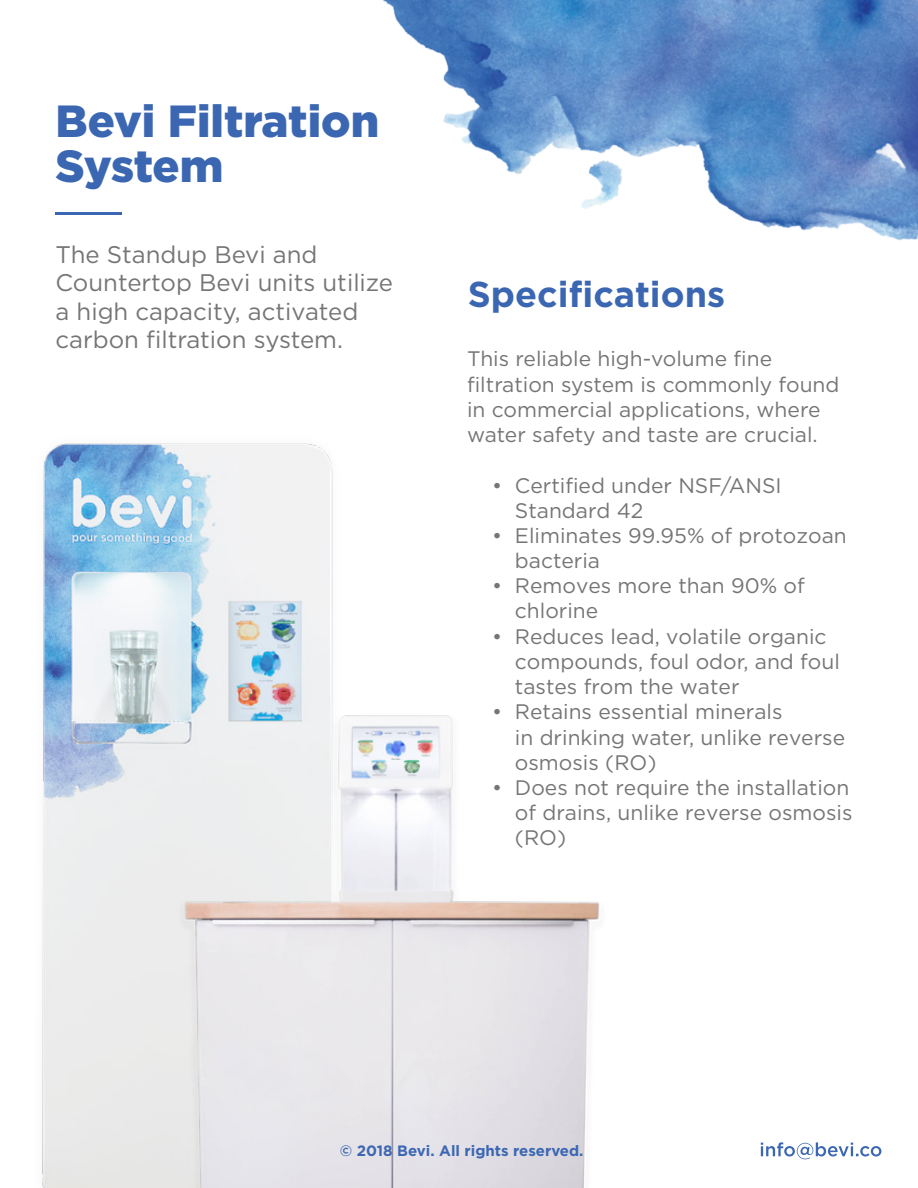
<style>
.page{position:relative;width:918px;height:1188px;background:#fff}
.page>*{position:absolute;margin:0;border:0;box-sizing:border-box;transform-origin:0 0}
.t1{font:900 45px/45px "Gotham";color:#3b67b2}
.t2{font:700 36px "Gotham";color:#3b67b2}
.t3{font:24px/28.5px "Gotham";color:#767576}
.t4{font:21px/25.2px "Gotham";color:#767576}
.t5{font:700 15px "Gotham";color:#3b67b2}
</style>
<div class="page">
<img style="left:42px;top:443px;width:291px;height:745px">
<img style="left:165px;top:560px;width:435px;height:628px">
<hr style="left:56px;top:212px;width:66px;height:3px;background:#3b67b2">
<svg style="left:761px;top:1142px;width:120px;height:17px"></svg>
<img style="left:383px;top:0;width:535px;height:240px">
<h1 class="t1" style="left:56px;top:97px;width:325px">Bevi Filtration<br>System</h1>
<p class="t3" style="left:56px;top:239px;width:339px">The Standup Bevi and<br>Countertop Bevi units utilize a high capacity, activated carbon filtration system.</p>
<h2 class="t2" style="left:468px;top:273px;width:259px">Specifications</h2>
<p class="t4" style="left:467px;top:346px;width:374px">This reliable high-volume fine filtration system is commonly found in commercial applications, where water safety and taste are crucial.</p>
<p class="t4" style="left:515px;top:472px;width:268px;text-indent:-23px">• Certified under NSF/ANSI<br>Standard 42</p>
<p class="t4" style="left:515px;top:523px;width:333px;text-indent:-23px">• Eliminates 99.95% of protozoan bacteria</p>
<p class="t4" style="left:515px;top:573px;width:291px;text-indent:-23px">• Removes more than 90% of chlorine</p>
<p class="t4" style="left:515px;top:623px;width:326px;text-indent:-23px">• Reduces lead, volatile organic compounds, foul odor, and foul tastes from the water</p>
<p class="t4" style="left:515px;top:699px;width:332px;text-indent:-23px">• Retains essential minerals<br>in drinking water, unlike reverse osmosis (RO)</p>
<p class="t4" style="left:515px;top:775px;width:339px;text-indent:-23px">• Does not require the installation of drains, unlike reverse osmosis (RO)</p>
<p class="t5" style="left:340px;top:1142px;width:245px">© 2018 Bevi. All rights reserved.</p>
</div>
